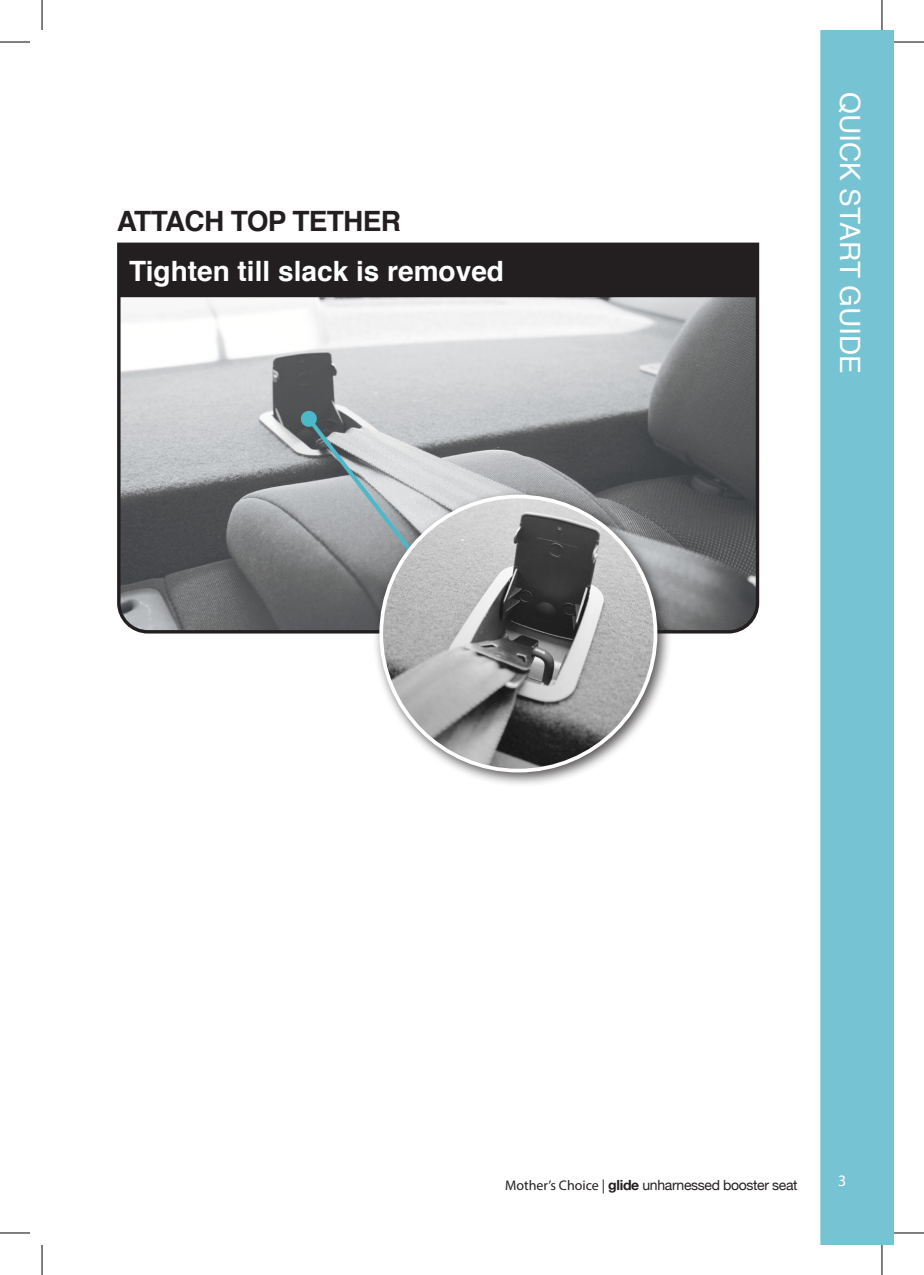
<style>
.page{position:relative;width:924px;height:1275px;background:#fff}
.page>*{position:absolute;margin:0;border:0;box-sizing:border-box;transform-origin:0 0}
.t1{font:700 28px "Helvetica";color:#fff}
.t2{font:28px "Helvetica";color:#fff}
.t3{font:700 28px "Helvetica";letter-spacing:-.025em;color:#231f20}
.t4{font:16px "Myriad Pro";color:#fff}
.t5{font:14px "Helvetica Neue";letter-spacing:-.025em;color:#231f20}
.s1{font-family:"Myriad Pro"}
.s2{font-weight:700}
</style>
<div class="page">
<div style="left:820px;top:31px;width:72px;height:1213px;background:#76c4d3"></div>
<svg style="left:117px;top:242px;width:643px;height:392px"></svg>
<div style="left:120px;top:246px;width:636px;height:49px;background:#231f20"></div>
<div style="left:118px;top:244px;width:639px;height:53px;border:3px solid #231f20"></div>
<svg style="left:303px;top:413px;width:207px;height:221px;background:#9ea1a3"></svg>
<svg style="left:299px;top:410px;width:19px;height:18px"></svg>
<div style="left:372px;top:488px;width:300px;height:299px;background:#231f20;opacity:.75"></div>
<img style="left:381px;top:496px;width:274px;height:274px;border-radius:137px">
<hr style="left:0;top:42px;width:30px;height:1px;background:#000">
<hr style="left:893px;top:42px;width:30px;height:1px;background:#000">
<hr style="left:0;top:1232px;width:30px;height:1px;background:#000">
<hr style="left:893px;top:1232px;width:30px;height:1px;background:#000">
<hr style="left:42px;top:0;width:1px;height:30px;background:#000">
<hr style="left:42px;top:1245px;width:1px;height:30px;background:#000">
<hr style="left:881px;top:0;width:1px;height:30px;background:#000">
<hr style="left:881px;top:1245px;width:1px;height:30px;background:#000">
<p class="t3" style="left:117px;top:196px;width:285px">ATTACH TOP TETHER</p>
<p class="t1" style="left:129px;top:245px;width:376px">Tighten till slack is removed</p>
<p class="t2" style="left:873px;top:92px;width:283px;rotate:90deg">QUICK START GUIDE</p>
<p class="t5" style="left:505px;top:1175px;width:294px"><span class="s1">Mother’s Choice |</span> <span class="s2">glide</span> unharnessed booster seat</p>
<p class="t4" style="left:837px;top:1170px;width:10px">3</p>
</div>
